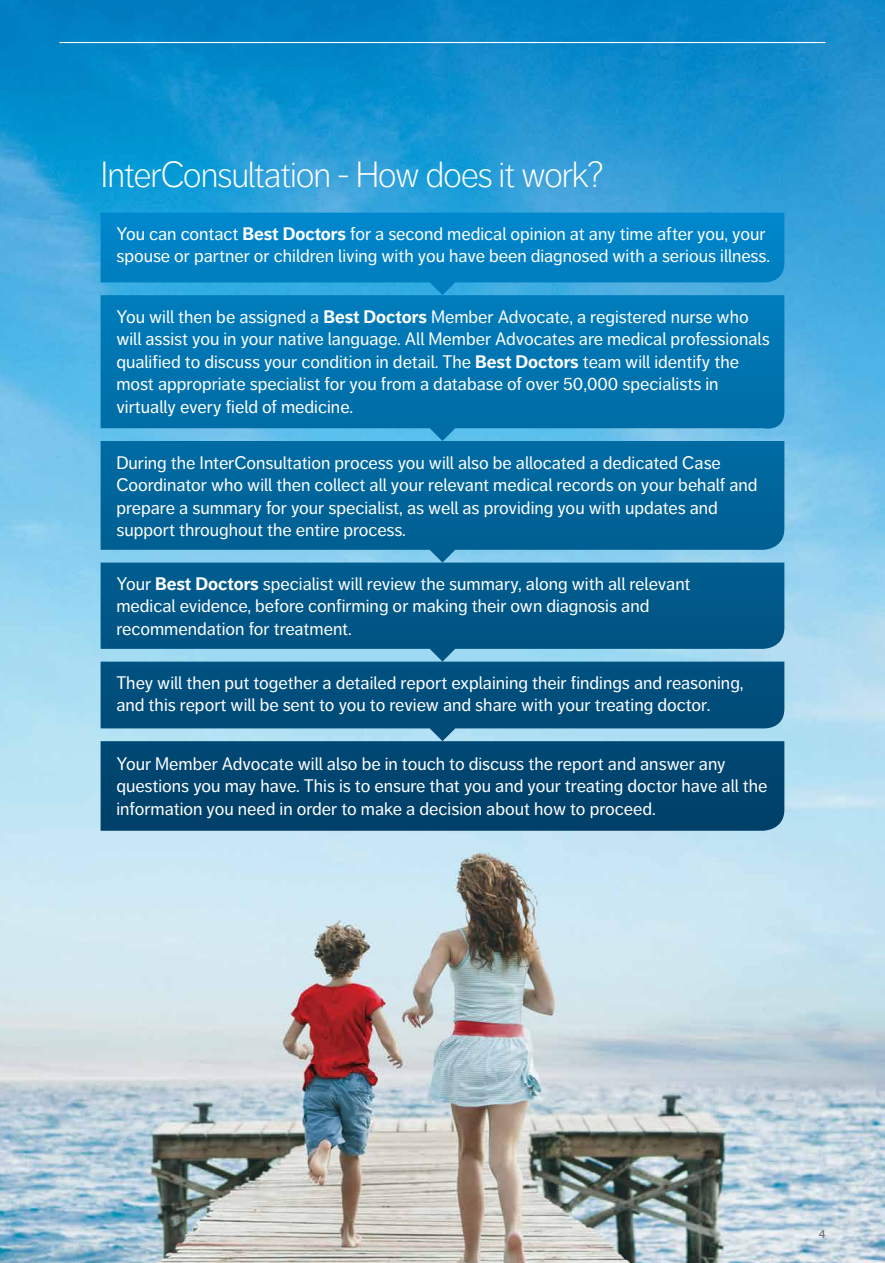
<style>
.page{position:relative;width:885px;height:1263px;background:#fff}
.page>*{position:absolute;margin:0;border:0;box-sizing:border-box;transform-origin:0 0}
.Body{font:300 36px "Friends Life Dagny";letter-spacing:-.035em;color:#fff}
.Body-2{font:18px/22.5px "Friends Life Dagny";color:#fff}
.Page_number{font:600 12px "Friends Life Dagny";color:#77787b}
.s1{font-weight:700}
</style>
<div class="page">
<img style="left:0;top:0;width:884px;height:1263px">
<svg style="left:101px;top:213px;width:683px;height:618px;background:#0d6da0"></svg>
<hr style="left:60px;top:42px;width:765px;height:1px;background:#fff">
<p class="Body" style="left:101px;top:154px;width:504px">InterConsultation - How does it work?</p>
<p class="Body-2" style="left:116px;top:223px;width:655px">You can contact <span class="s1">Best Doctors</span> for a second medical opinion at any time after you, your spouse or partner or children living with you have been diagnosed with a serious illness.</p>
<p class="Body-2" style="left:116px;top:305px;width:654px">You will then be assigned a <span class="s1">Best Doctors</span> Member Advocate, a registered nurse who will assist you in your native language. All Member Advocates are medical professionals qualified to discuss your condition in detail. The <span class="s1">Best Doctors</span> team will identify the most appropriate specialist for you from a database of over 50,000 specialists in virtually every field of medicine.</p>
<p class="Body-2" style="left:116px;top:451px;width:642px">During the InterConsultation process you will also be allocated a dedicated Case Coordinator who will then collect all your relevant medical records on your behalf and prepare a summary for your specialist, as well as providing you with updates and support throughout the entire process.</p>
<p class="Body-2" style="left:116px;top:572px;width:575px">Your <span class="s1">Best Doctors</span> specialist will review the summary, along with all relevant medical evidence, before confirming or making their own diagnosis and recommendation for treatment.</p>
<p class="Body-2" style="left:116px;top:671px;width:628px">They will then put together a detailed report explaining their findings and reasoning, and this report will be sent to you to review and share with your treating doctor.</p>
<p class="Body-2" style="left:116px;top:752px;width:652px">Your Member Advocate will also be in touch to discuss the report and answer any questions you may have. This is to ensure that you and your treating doctor have all the information you need in order to make a decision about how to proceed.</p>
<p class="Page_number" style="left:818px;top:1227px;width:8px">4</p>
</div>
